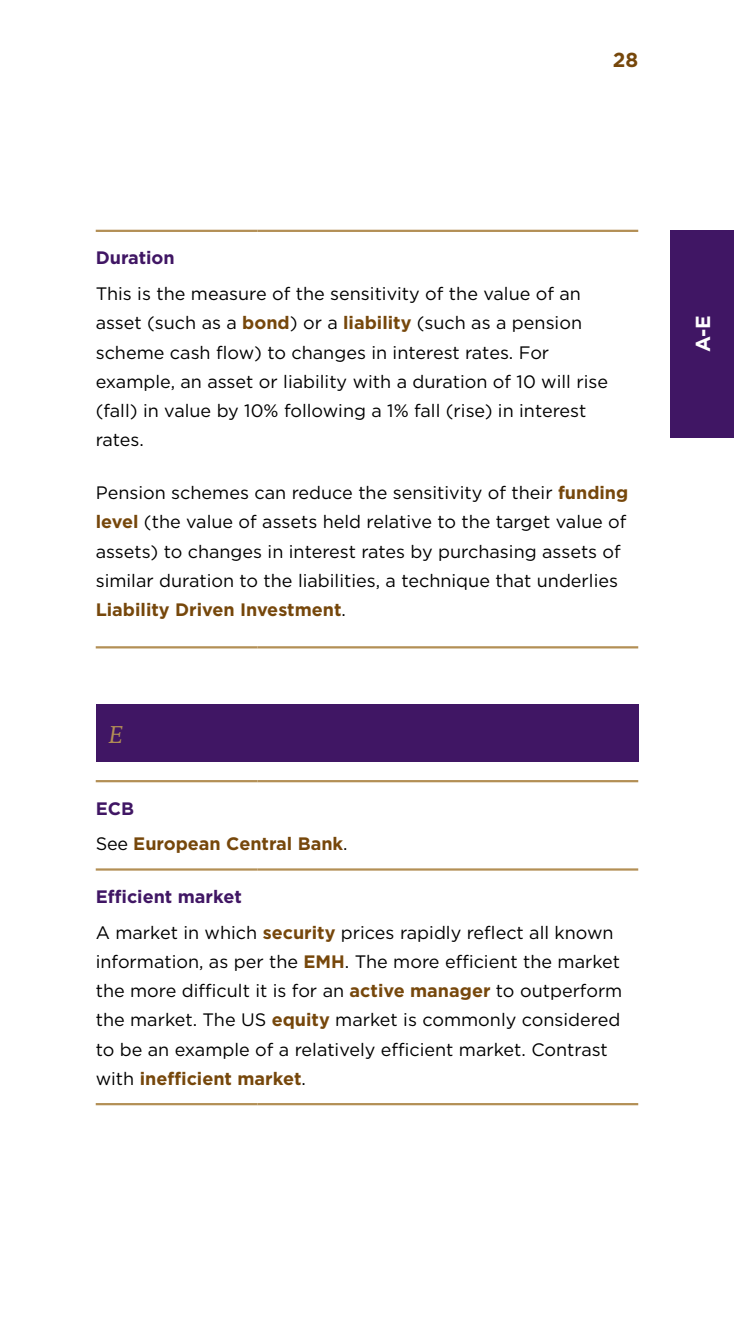
<style>
.page{position:relative;width:734px;height:1340px;background:#fff}
.page>*{position:absolute;margin:0;border:0;box-sizing:border-box;transform-origin:0 0}
.t1{font:italic 24.75px "DTL Documenta TOT";color:#b38f55}
.t2{font:700 20.25px "Gotham";color:#fff}
.t3{font:700 20.25px "Gotham";color:#76470b}
.t4{font:18px/29.2px "Gotham";color:#000}
.t5{font:700 18px/35.6px "Gotham";color:#76470b}
.t6{font:700 18px "Gotham";color:#401664}
.s1{font-weight:700;color:#76470b}
.s2{color:#401664}
.s3{font-weight:400;color:#000}
.s4{font-weight:700;color:#401664}
</style>
<div class="page">
<div style="left:96px;top:704px;width:542px;height:58px;background:#401664"></div>
<hr style="left:96px;top:230px;width:161px;height:2px;background:#b38f55">
<hr style="left:257px;top:230px;width:381px;height:2px;background:#b38f55">
<hr style="left:96px;top:780px;width:161px;height:2px;background:#b38f55">
<hr style="left:257px;top:780px;width:381px;height:2px;background:#b38f55">
<hr style="left:96px;top:868px;width:161px;height:2px;background:#b38f55">
<hr style="left:257px;top:868px;width:381px;height:2px;background:#b38f55">
<hr style="left:96px;top:1103px;width:161px;height:2px;background:#b38f55">
<hr style="left:257px;top:1103px;width:381px;height:2px;background:#b38f55">
<hr style="left:96px;top:646px;width:161px;height:2px;background:#b38f55">
<hr style="left:257px;top:646px;width:381px;height:2px;background:#b38f55">
<div style="left:670px;top:230px;width:63px;height:207px;background:#401664"></div>
<p class="t3" style="left:612px;top:47px;width:27px">28</p>
<p class="t6" style="left:96px;top:246px;width:81px">Duration</p>
<p class="t4" style="left:96px;top:279px;width:514px">This is the measure of the sensitivity of the value of an asset (such as a <span class="s1">bond</span>) or a <span class="s1">liability</span> (such as a pension scheme cash flow) to changes in interest rates. For example, an asset or liability with a duration of 10 will rise (fall) in value by 10% following a 1% fall (rise) in interest rates.</p>
<p class="t4" style="left:96px;top:477px;width:534px">Pension schemes can reduce the sensitivity of their <span class="s1">funding level</span> (the value of assets held relative to the target value of assets) to changes in interest rates by purchasing assets of similar duration to the liabilities, a technique that underlies <span class="s1">Liability Driven Investment</span>.</p>
<h1 class="t1" style="left:108px;top:719px;width:16px">E</h1>
<p class="t5" style="left:96px;top:790px;width:253px"><span class="s2">ECB<br></span><span class="s3">See</span> European Central Bank<span class="s3">.</span></p>
<p class="t4" style="left:96px;top:878px;width:519px;line-height:35.6px"><span class="s4">Efficient market<br></span>A market in which <span class="s1">security</span> prices rapidly reflect all known</p>
<p class="t4" style="left:96px;top:946px;width:528px">information, as per the <span class="s1">EMH</span>. The more efficient the market the more difficult it is for an <span class="s1">active manager</span> to outperform the market. The US <span class="s1">equity</span> market is commonly considered to be an example of a relatively efficient market. Contrast with <span class="s1">inefficient market</span>.</p>
<p class="t2" style="left:689px;top:352px;width:39px;rotate:-90deg">A-E</p>
</div>
